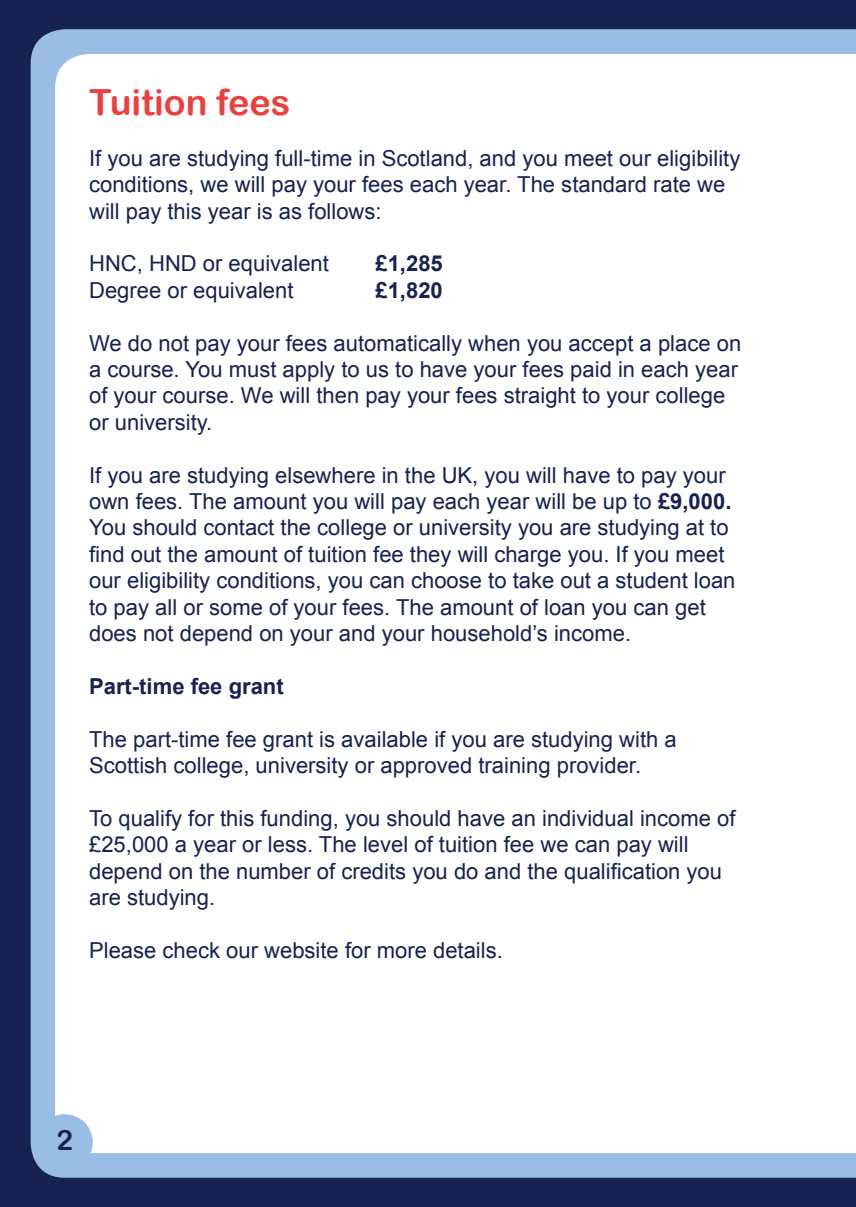
<style>
.page{position:relative;width:856px;height:1207px;background:#fff}
.page>*{position:absolute;margin:0;border:0;box-sizing:border-box;transform-origin:0 0}
.t1{font:36px "Arial Rounded MT Bold";color:#ee3f3e}
.t2{font:28px "Arial Rounded MT Bold";color:#172153}
.t3{font:22px/26.4px "Arial";color:#172153}
.t4{font:700 22px "Arial";color:#172153}
.s1{font-weight:700}
</style>
<div class="page">
<div style="left:0;top:0;width:855px;height:1207px;background:#172153"></div>
<div style="left:31px;top:29px;width:824px;height:1148px;background:#99bde4"></div>
<div style="left:55px;top:54px;width:800px;height:1099px;background:#fff"></div>
<div style="left:37px;top:1114px;width:56px;height:56px;background:#99bde4;border-radius:50%"></div>
<h1 class="t1" style="left:89px;top:81px;width:202px">Tuition fees</h1>
<p class="t3" style="left:89px;top:145px;width:652px">If you are studying full-time in Scotland, and you meet our eligibility conditions, we will pay your fees each year. The standard rate we will pay this year is as follows:</p>
<p class="t3" style="left:89px;top:251px;width:241px">HNC, HND or equivalent</p>
<p class="t4" style="left:375px;top:249px;width:69px">£1,285</p>
<p class="t3" style="left:89px;top:277px;width:206px">Degree or equivalent</p>
<p class="t4" style="left:375px;top:275px;width:69px">£1,820</p>
<p class="t3" style="left:89px;top:330px;width:653px">We do not pay your fees automatically when you accept a place on a course. You must apply to us to have your fees paid in each year of your course. We will then pay your fees straight to your college or university.</p>
<p class="t3" style="left:89px;top:462px;width:647px">If you are studying elsewhere in the UK, you will have to pay your own fees. The amount you will pay each year will be up to <span class="s1">£9,000.<br></span>You should contact the college or university you are studying at to find out the amount of tuition fee they will charge you. If you meet our eligibility conditions, you can choose to take out a student loan to pay all or some of your fees. The amount of loan you can get does not depend on your and your household’s income.</p>
<p class="t4" style="left:89px;top:671px;width:196px">Part-time fee grant</p>
<p class="t3" style="left:89px;top:726px;width:588px">The part-time fee grant is available if you are studying with a<br>Scottish college, university or approved training provider.</p>
<p class="t3" style="left:89px;top:805px;width:647px">To qualify for this funding, you should have an individual income of £25,000 a year or less. The level of tuition fee we can pay will depend on the number of credits you do and the qualification you are studying.</p>
<p class="t3" style="left:89px;top:937px;width:415px">Please check our website for more details.</p>
<p class="t2" style="left:56px;top:1123px;width:18px">2</p>
</div>
